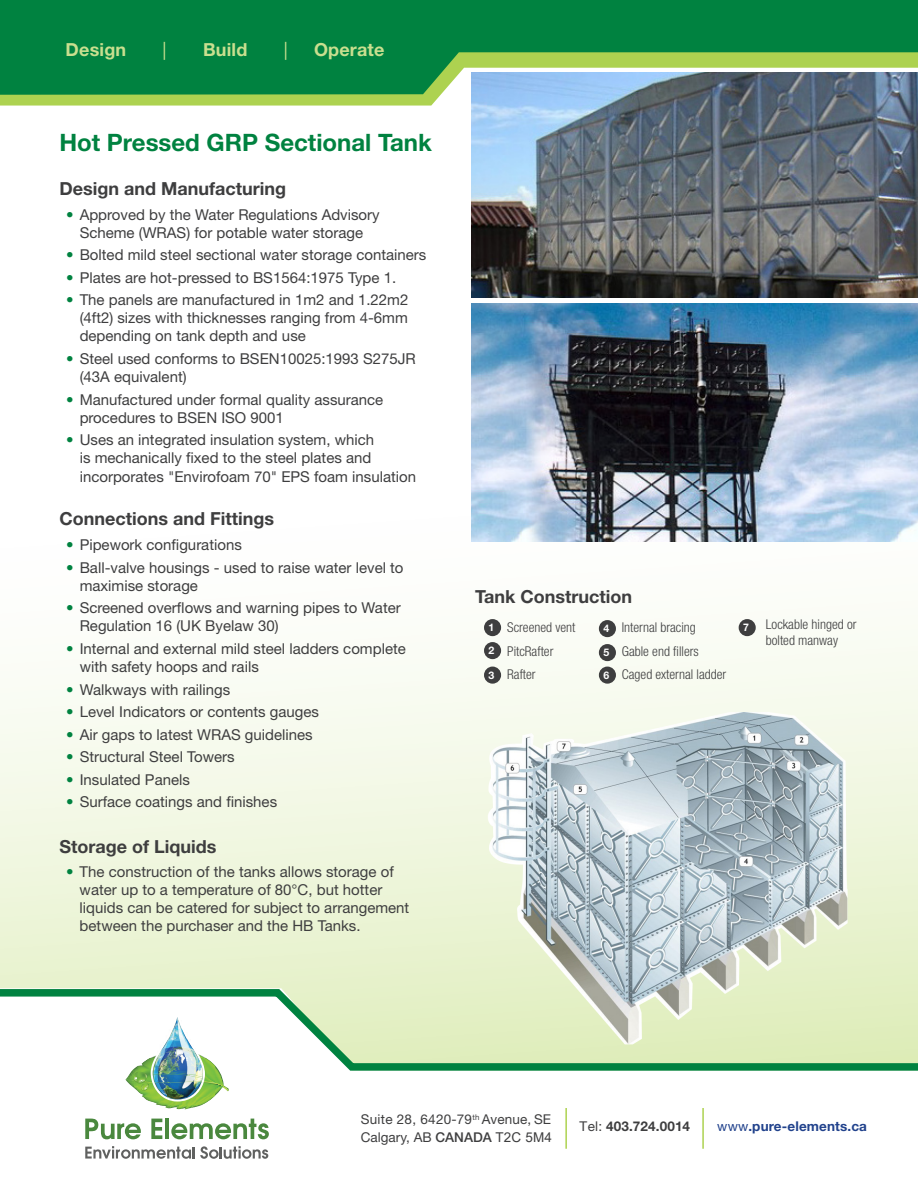
<style>
.page{position:relative;width:918px;height:1188px;background:#fff}
.page>*{position:absolute;margin:0;border:0;box-sizing:border-box;transform-origin:0 0}
.bodycopy{font:700 24px "Helvetica Neue LT Pro";color:#008240}
.bodycopy-2{font:700 18px "Helvetica Neue LT Pro";color:#3e3e3f}
.bodycopy-3{font:700 18px "Helvetica Neue LT Pro";letter-spacing:.01em;color:#c9df8f}
.bodycopy-4{font:18px "Helvetica Neue LT Pro";color:#c9df8f}
.t1{font:15px/18px "Helvetica Neue LT Pro";color:#3e3e3f}
.bodycopy-5{font:300 condensed 13.5px/16.5px "Helvetica Neue LT Pro";color:#3e3e3f}
.t2{font:13.5px "Helvetica Neue LT Pro";letter-spacing:.01em;color:#3e3e3f}
.t3{font:700 13.5px "Helvetica Neue LT Pro";letter-spacing:.01em;color:#21428c}
.t4{font:700 13.5px "Helvetica Neue LT Pro";letter-spacing:.01em;color:#3e3e3f}
.t5{font:700 10.5px "Helvetica Neue LT Pro";color:#fff}
.s1{color:#008240}
.s2{font-weight:500}
.s3{font-family:"Arial"}
.s4{font-weight:400}
</style>
<div class="page">
<svg style="left:0;top:619px;width:918px;height:366px"></svg>
<svg style="left:0;top:985px;width:918px;height:86px"></svg>
<div style="left:484px;top:619px;width:17px;height:17px;background:#3e3e3f;border-radius:50%"></div>
<div style="left:484px;top:642px;width:17px;height:17px;background:#3e3e3f;border-radius:50%"></div>
<div style="left:484px;top:667px;width:17px;height:17px;background:#3e3e3f;border-radius:50%"></div>
<div style="left:599px;top:620px;width:17px;height:17px;background:#3e3e3f;border-radius:50%"></div>
<div style="left:599px;top:644px;width:17px;height:17px;background:#3e3e3f;border-radius:50%"></div>
<div style="left:599px;top:667px;width:17px;height:17px;background:#3e3e3f;border-radius:50%"></div>
<div style="left:739px;top:619px;width:17px;height:17px;background:#3e3e3f;border-radius:50%"></div>
<svg style="left:0;top:95px;width:441px;height:11px;background:#b1d459"></svg>
<svg style="left:0;top:0;width:918px;height:95px;background:#1a8e48"></svg>
<img style="left:479px;top:709px;width:377px;height:338px">
<img style="left:471px;top:73px;width:447px;height:225px">
<img style="left:471px;top:303px;width:447px;height:239px">
<hr style="left:565px;top:1108px;width:2px;height:41px;background:#add250">
<hr style="left:702px;top:1108px;width:2px;height:41px;background:#add250">
<svg style="left:85px;top:1119px;width:56px;height:20px"></svg>
<svg style="left:151px;top:1119px;width:11px;height:20px"></svg>
<hr style="left:165px;top:1119px;width:4px;height:20px;background:#4a883e">
<svg style="left:171px;top:1119px;width:98px;height:20px"></svg>
<svg style="left:85px;top:1146px;width:183px;height:13px"></svg>
<img style="left:125px;top:1012px;width:104px;height:97px">
<p class="bodycopy-3" style="left:66px;top:39px;width:62px">Design</p>
<p class="bodycopy-4" style="left:163px;top:39px;width:5px">|</p>
<p class="bodycopy-3" style="left:203px;top:39px;width:46px">Build</p>
<p class="bodycopy-4" style="left:284px;top:39px;width:5px">|</p>
<p class="bodycopy-3" style="left:314px;top:39px;width:72px">Operate</p>
<p class="bodycopy" style="left:59px;top:127px;width:374px">Hot Pressed GRP Sectional Tank</p>
<p class="bodycopy-2" style="left:59px;top:177px;width:228px">Design and Manufacturing</p>
<p class="t1" style="left:66px;top:205px;width:315px;text-align:center"><span class="s1">•</span> Approved by the Water Regulations Advisory<br>Scheme (WRAS) for potable water storage</p>
<p class="t1" style="left:66px;top:246px;width:362px"><span class="s1">•</span> Bolted mild steel sectional water storage containers</p>
<p class="t1" style="left:66px;top:268px;width:331px"><span class="s1">•</span> Plates are hot-pressed to BS1564:1975 Type 1.</p>
<p class="t1" style="left:80px;top:291px;width:330px;text-align:justify;text-indent:-14px"><span class="s1">•</span> The panels are manufactured in 1m2 and 1.22m2 (4ft2) sizes with thicknesses ranging from 4-6mm depending on tank depth and use</p>
<p class="t1" style="left:80px;top:349px;width:338px;text-indent:-14px"><span class="s1">•</span> Steel used conforms to BSEN10025:1993 S275JR (43A equivalent)</p>
<p class="t1" style="left:80px;top:390px;width:305px;text-indent:-14px"><span class="s1">•</span> Manufactured under formal quality assurance procedures to BSEN ISO 9001</p>
<p class="t1" style="left:80px;top:430px;width:338px;text-indent:-14px"><span class="s1">•</span> Uses an integrated insulation system, which<br>is mechanically fixed to the steel plates and incorporates "Envirofoam 70" EPS foam insulation</p>
<p class="bodycopy-2" style="left:59px;top:508px;width:216px">Connections and Fittings</p>
<p class="t1" style="left:66px;top:535px;width:177px"><span class="s1">•</span> Pipework configurations</p>
<p class="t1" style="left:80px;top:558px;width:325px;text-indent:-14px"><span class="s1">•</span> Ball-valve housings - used to raise water level to maximise storage</p>
<p class="t1" style="left:80px;top:599px;width:323px;text-indent:-14px"><span class="s1">•</span> Screened overflows and warning pipes to Water<br>Regulation 16 (UK Byelaw 30)</p>
<p class="t1" style="left:80px;top:639px;width:328px;text-indent:-14px"><span class="s1">•</span> Internal and external mild steel ladders complete with safety hoops and rails</p>
<p class="t1" style="left:66px;top:680px;width:166px"><span class="s1">•</span> Walkways with railings</p>
<p class="t1" style="left:66px;top:702px;width:254px"><span class="s1">•</span> Level Indicators or contents gauges</p>
<p class="t1" style="left:66px;top:725px;width:248px"><span class="s1">•</span> Air gaps to latest WRAS guidelines</p>
<p class="t1" style="left:66px;top:748px;width:170px"><span class="s1">•</span> Structural Steel Towers</p>
<p class="t1" style="left:66px;top:770px;width:125px"><span class="s1">•</span> Insulated Panels</p>
<p class="t1" style="left:66px;top:793px;width:213px"><span class="s1">•</span> Surface coatings and finishes</p>
<p class="bodycopy-2" style="left:59px;top:835px;width:158px">Storage of Liquids</p>
<p class="t1" style="left:80px;top:863px;width:331px;text-indent:-14px"><span class="s1">•</span> The construction of the tanks allows storage of water up to a temperature of 80°C, but hotter liquids can be catered for subject to arrangement between the purchaser and the HB Tanks.</p>
<p class="bodycopy-2" style="left:475px;top:586px;width:159px">Tank Construction</p>
<p class="bodycopy-5" style="left:507px;top:619px;width:70px">Screened vent</p>
<p class="bodycopy-5" style="left:507px;top:643px;width:48px">PitcRafter</p>
<p class="bodycopy-5" style="left:507px;top:666px;width:30px">Rafter</p>
<p class="bodycopy-5" style="left:622px;top:619px;width:76px">Internal bracing</p>
<p class="bodycopy-5" style="left:622px;top:643px;width:78px">Gable end fillers</p>
<p class="bodycopy-5" style="left:622px;top:666px;width:106px">Caged external ladder</p>
<p class="t5" style="left:489px;top:621px;width:7px">1</p>
<p class="t5" style="left:489px;top:644px;width:7px">2</p>
<p class="t5" style="left:489px;top:668px;width:7px">3</p>
<p class="t5" style="left:603px;top:622px;width:7px">4</p>
<p class="t5" style="left:603px;top:646px;width:7px">5</p>
<p class="t5" style="left:603px;top:668px;width:7px">6</p>
<p class="t5" style="left:743px;top:621px;width:7px">7</p>
<p class="bodycopy-5" style="left:766px;top:616px;width:92px">Lockable hinged or bolted manway</p>
<p class="t2" style="left:361px;top:1111px;width:192px">Suite 28, 6420-79<sup>th</sup> Avenue, SE</p>
<p class="t2" style="left:361px;top:1129px;width:193px">Calgary, AB <span class="s2">CANADA</span> <span class="s3">T2C 5M4</span></p>
<p class="t4" style="left:580px;top:1118px;width:112px"><span class="s4">Tel:</span> 403.724.0014</p>
<p class="t3" style="left:717px;top:1118px;width:151px"><span class="s4">www</span>.pure-elements.ca</p>
</div>
